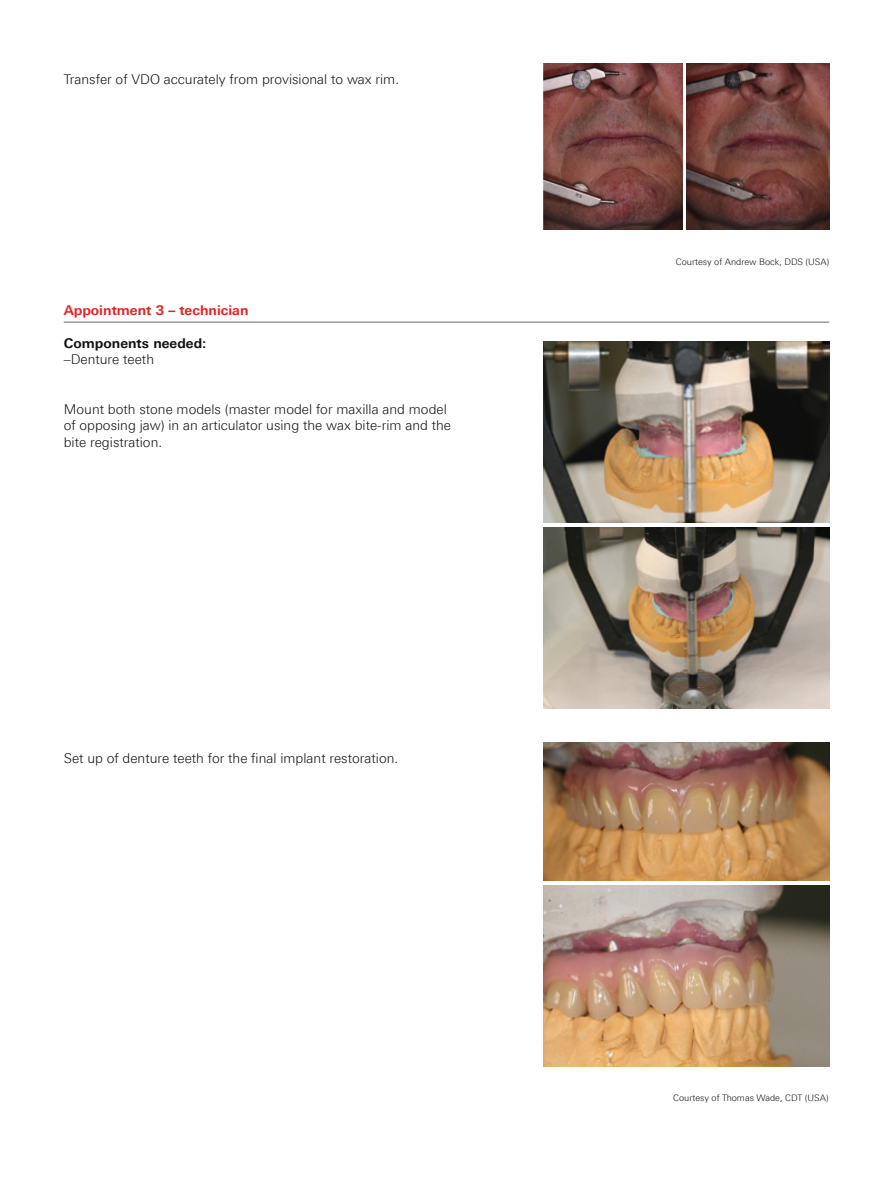
<style>
.page{position:relative;width:893px;height:1191px;background:#fff}
.page>*{position:absolute;margin:0;border:0;box-sizing:border-box;transform-origin:0 0}
.t1{font:300 13.5px/16.5px "Linotype Univers 330";color:#131413}
.t2{font:700 13.5px "Linotype Univers 630";color:#de2625}
.t3{font:700 13.5px "Linotype Univers 630";color:#131413}
.t4{font:300 9px "Linotype Univers 330";color:#131413}
</style>
<div class="page">
<img style="left:543px;top:64px;width:139px;height:166px">
<img style="left:686px;top:64px;width:143px;height:166px">
<hr style="left:64px;top:322px;width:765px;height:1px;background:#686867">
<img style="left:543px;top:341px;width:286px;height:181px">
<img style="left:543px;top:527px;width:286px;height:181px">
<img style="left:544px;top:742px;width:285px;height:138px">
<img style="left:544px;top:885px;width:285px;height:181px">
<p class="t1" style="left:64px;top:73px;width:337px">Transfer of VDO accurately from provisional to wax rim.</p>
<p class="t2" style="left:64px;top:305px;width:186px">Appointment 3 – technician</p>
<p class="t3" style="left:64px;top:338px;width:144px">Components needed:</p>
<p class="t1" style="left:64px;top:353px;width:92px">–Denture teeth</p>
<p class="t1" style="left:64px;top:403px;width:389px">Mount both stone models (master model for maxilla and model of opposing jaw) in an articulator using the wax bite-rim and the bite registration.</p>
<p class="t1" style="left:64px;top:751px;width:336px">Set up of denture teeth for the final implant restoration.</p>
<p class="t4" style="left:676px;top:258px;width:155px">Courtesy of Andrew Bock, DDS (USA)</p>
<p class="t4" style="left:673px;top:1094px;width:157px">Courtesy of Thomas Wade, CDT (USA)</p>
</div>
